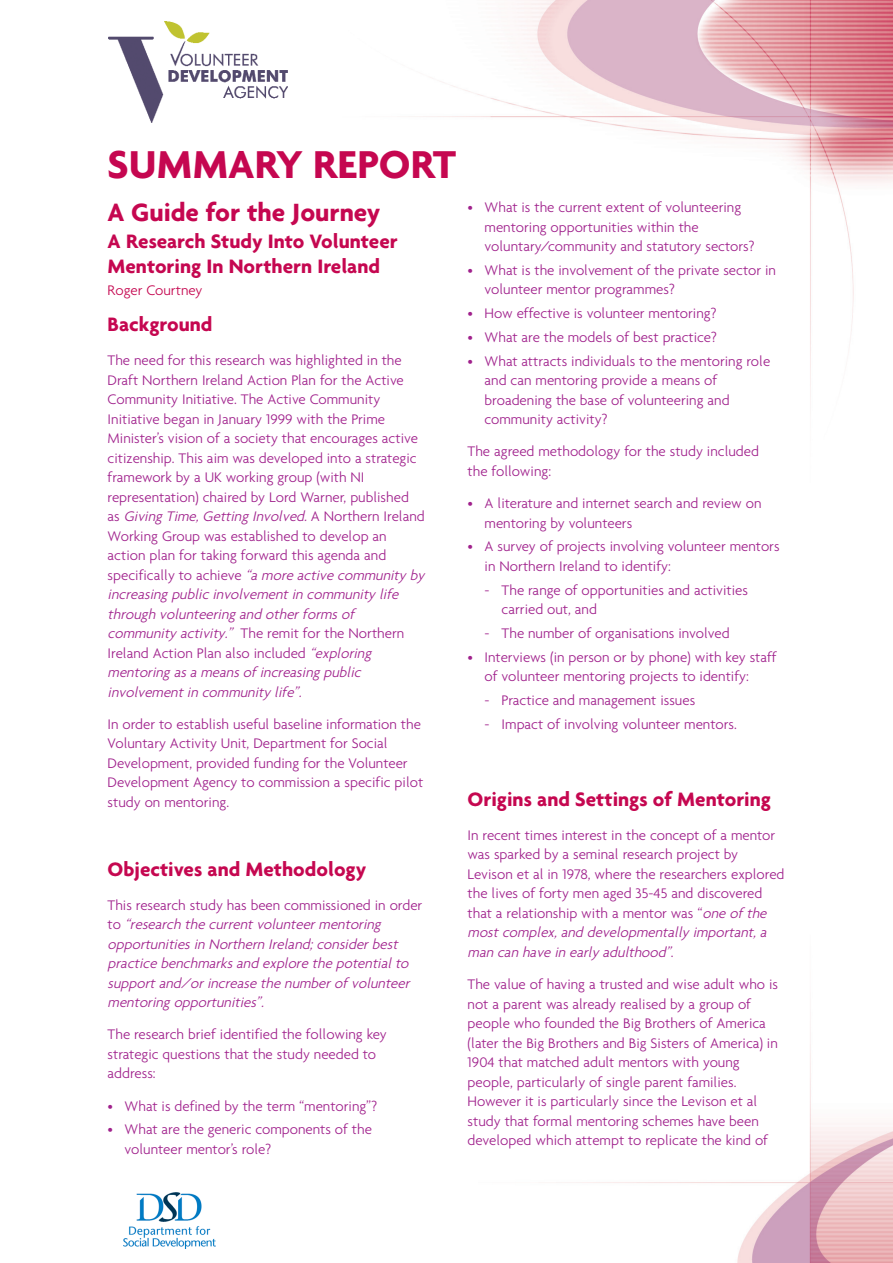
<style>
.page{position:relative;width:893px;height:1263px;background:#fff}
.page>*{position:absolute;margin:0;border:0;box-sizing:border-box;transform-origin:0 0}
.t1{font:700 42px "Agenda";color:#c50750}
.t2{font:700 27px "Agenda";color:#c50750}
.t3{font:700 21px/25.5px "Agenda";color:#c50750}
.t4{font:300 15px/19.5px "Agenda";color:#a0218c}
.t5{font:italic 300 15px/19.5px "Agenda";color:#a0218c}
.t6{font:300 15px "Agenda";color:#c50750}
.s1{font-style:italic}
.s2{font-style:normal}
</style>
<div class="page">
<img style="left:414px;top:0;width:479px;height:1263px">
<img style="left:123px;top:1192px;width:92px;height:56px">
<img style="left:108px;top:22px;width:180px;height:100px">
<h1 class="t1" style="left:108px;top:147px;width:350px">SUMMARY REPORT</h1>
<h2 class="t2" style="left:108px;top:201px;width:274px">A Guide for the Journey</h2>
<h3 class="t3" style="left:108px;top:230px;width:292px">A Research Study Into Volunteer<br>Mentoring In Northern Ireland</h3>
<p class="t6" style="left:108px;top:284px;width:96px">Roger Courtney</p>
<h3 class="t3" style="left:108px;top:313px;width:106px">Background</h3>
<p class="t4" style="left:108px;top:352px;width:319px">The need for this research was highlighted in the Draft Northern Ireland Action Plan for the Active Community Initiative. The Active Community Initiative began in January 1999 with the Prime Minister’s vision of a society that encourages active citizenship. This aim was developed into a strategic framework by a UK working group (with NI representation) chaired by Lord Warner, published<br>a s <span class="s1">Giving Time,Getting Involved.</span> A N o r t h e r n I r e l a n d Working Group was established to develop an action plan for taking forward this agenda and specifically to achieve <span class="s1">“a more active community by increasing public involvementin community life through volunteering and otherformsof community activity.”</span> The remit for the Northern Ireland Action Plan also included <span class="s1">“exploring mentoring asa meansof increasing public involvementin community life”.</span></p>
<p class="t4" style="left:108px;top:715px;width:317px">In order to establish useful baseline information the Voluntary Activity Unit, Department for Social Development, provided funding for the Volunteer Development Agency to commission a specific pilot study on mentoring.</p>
<h3 class="t3" style="left:108px;top:858px;width:260px">Objectives and Methodology</h3>
<p class="t5" style="left:108px;top:896px;width:316px"><span class="s2">This research study has been commissioned in order t o</span> “research the currentvolunteermentoring opportunitiesin Northern Ireland;considerbest practice benchmarksand explore the potentialto supportand/orincrease the numberof volunteer mentoring opportunities”.</p>
<p class="t4" style="left:108px;top:1026px;width:281px">The research brief identified the following key strategic questions that the study needed to address:</p>
<p class="t4" style="left:108px;top:1097px;width:271px">• What is defined by the term “mentoring”?</p>
<p class="t4" style="left:125px;top:1121px;width:249px;text-indent:-17px">• What are the generic components of the volunteer mentor’s role?</p>
<p class="t4" style="left:485px;top:199px;width:271px;text-indent:-17px">• What is the current extent of volunteering mentoring opportunities within the voluntary/community and statutory sectors?</p>
<p class="t4" style="left:485px;top:261px;width:293px;text-indent:-17px">• What is the involvement of the private sector in volunteer mentor programmes?</p>
<p class="t4" style="left:468px;top:305px;width:250px">• How effective is volunteer mentoring?</p>
<p class="t4" style="left:468px;top:328px;width:251px">• What are the models of best practice?</p>
<p class="t4" style="left:485px;top:352px;width:287px;text-indent:-17px">• What attracts individuals to the mentoring role and can mentoring provide a means of broadening the base of volunteering and community activity?</p>
<p class="t4" style="left:468px;top:443px;width:293px">The agreed methodology for the study included the following:</p>
<p class="t4" style="left:485px;top:495px;width:278px;text-indent:-17px">• A literature and internet search and review on mentoring by volunteers</p>
<p class="t4" style="left:485px;top:538px;width:296px;text-indent:-17px">• A survey of projects involving volunteer mentors in Northern Ireland to identify:</p>
<p class="t4" style="left:502px;top:581px;width:248px;text-indent:-17px">- The range of opportunities and activities carried out, and</p>
<p class="t4" style="left:485px;top:624px;width:247px">- The number of organisations involved</p>
<p class="t4" style="left:485px;top:648px;width:294px;text-indent:-17px">• Interviews (in person or by phone) with key staff of volunteer mentoring projects to identify:</p>
<p class="t4" style="left:485px;top:691px;width:212px">- Practice and management issues</p>
<p class="t4" style="left:485px;top:715px;width:254px">- Impact of involving volunteer mentors.</p>
<h3 class="t3" style="left:468px;top:788px;width:305px">Origins and Settings of Mentoring</h3>
<p class="t4" style="left:468px;top:826px;width:318px">In recent times interest in the concept of a mentor was sparked by a seminal research project by Levison et al in 1978, where the researchers explored the lives of forty men aged 35-45 and discovered that a relationship with a mentor was “<span class="s1">one of the mostcomplex,and developmentally important,a man can have in early adulthood”</span>.</p>
<p class="t4" style="left:468px;top:976px;width:312px">The value of having a trusted and wise adult who is not a parent was already realised by a group of people who founded the Big Brothers of America (later the Big Brothers and Big Sisters of America) in 1904 that matched adult mentors with young people, particularly of single parent families.<br>However it is particularly since the Levison et al study that formal mentoring schemes have been developed which attempt to replicate the kind of</p>
</div>
